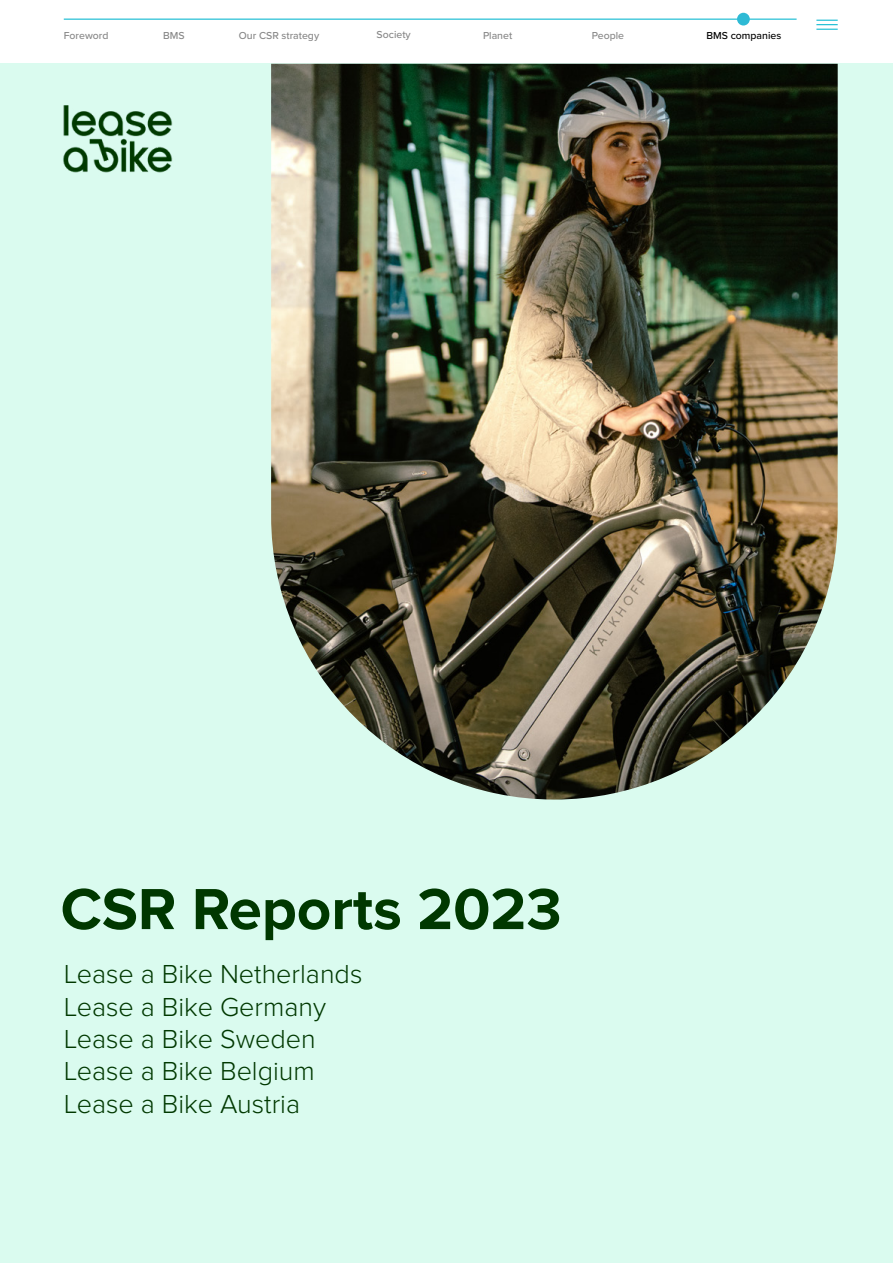
<style>
.page{position:relative;width:893px;height:1263px;background:#fff}
.page>*{position:absolute;margin:0;border:0;box-sizing:border-box;transform-origin:0 0}
.t1{font:700 60px "Proxima Nova";color:#003800}
.t2{font:300 27px/32.4px "Proxima Nova";color:#003800}
.t3{font:500 10.5px "Proxima Nova";color:#878787}
.t4{font:500 10.5px "Proxima Nova";color:#000}
</style>
<div class="page">
<div style="left:0;top:64px;width:893px;height:1199px;background:#dafbef"></div>
<img style="left:271px;top:64px;width:567px;height:735px">
<img style="left:63px;top:105px;width:110px;height:68px">
<hr style="left:64px;top:19px;width:733px;height:1px;background:#00b5cf">
<svg style="left:816px;top:20px;width:22px;height:10px"></svg>
<div style="left:737px;top:13px;width:13px;height:13px;background:#2ebad5;border-radius:50%"></div>
<p class="t3" style="left:64px;top:27px;width:46px">Foreword</p>
<p class="t3" style="left:163px;top:27px;width:23px">BMS</p>
<p class="t3" style="left:239px;top:27px;width:82px">Our CSR strategy</p>
<p class="t3" style="left:377px;top:27px;width:36px">Society</p>
<p class="t3" style="left:483px;top:27px;width:31px">Planet</p>
<p class="t3" style="left:592px;top:27px;width:34px">People</p>
<p class="t4" style="left:706px;top:27px;width:76px">BMS companies</p>
<h1 class="t1" style="left:61px;top:882px;width:503px">CSR Reports 2023</h1>
<p class="t2" style="left:64px;top:958px;width:300px">Lease a Bike Netherlands<br>Lease a Bike Germany<br>Lease a Bike Sweden<br>Lease a Bike Belgium<br>Lease a Bike Austria</p>
</div>
